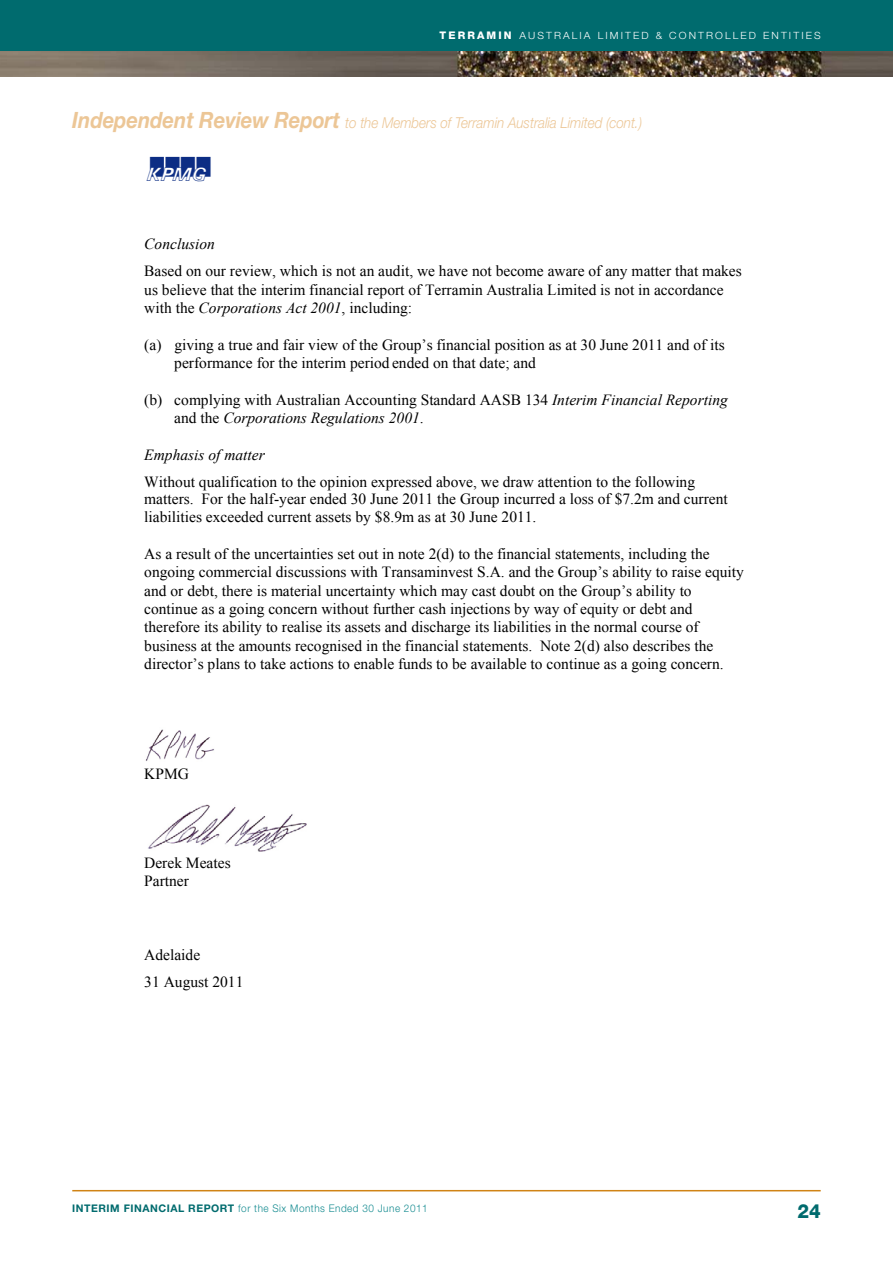
<style>
.page{position:relative;width:893px;height:1263px;background:#fff}
.page>*{position:absolute;margin:0;border:0;box-sizing:border-box;transform-origin:0 0}
.t1{font:800 19.5px "Helvetica Neue";color:#006b6e;scale:.95 1}
.t2{font:18.3px "KPMG Logo";color:#0c2d84}
.t3{font:15.45px/18.3px "Times New Roman";color:#000}
.t4{font:italic 15.45px "Times New Roman";color:#000}
.t5{font:italic 300 15px "Helvetica Neue";letter-spacing:-.005em;color:#ecc696;scale:.9 1}
.t6{font:300 10.5px "Helvetica Neue";letter-spacing:.05em;color:#148b90;scale:.95 1}
.t7{font:300 10.05px "Helvetica Neue";letter-spacing:.2em;color:#fff;scale:1.05 1}
.s1{font-weight:800;font-size:10.5px}
.s2{font-weight:700;font-size:22.5px}
.s3{font-style:italic}
.s4{font-weight:700;color:#006b6e}
</style>
<div class="page">
<div style="left:0;top:0;width:893px;height:55px;background:#006b6e"></div>
<hr style="left:72px;top:1190px;width:749px;height:1px;background:#d08315">
<img style="left:0;top:51px;width:893px;height:26px">
<img style="left:145px;top:729px;width:69px;height:32px">
<img style="left:148px;top:804px;width:159px;height:48px">
<p class="t7" style="left:440px;top:29px;width:93px"><span class="s1">TERRAMIN</span> AUSTRALIA</p>
<p class="t7" style="left:598px;top:29px;width:8px">LIMITED</p>
<p class="t7" style="left:656px;top:29px;width:40px">&amp; CONTR</p>
<p class="t7" style="left:715px;top:29px;width:18px">OLLED</p>
<p class="t7" style="left:763px;top:29px;width:16px">ENTITIES</p>
<p class="t5" style="left:72px;top:114px;width:635px"><span class="s2">Independent Review Report</span> to the Members of Terramin Australia Limited (cont.)</p>
<p class="t2" style="left:150px;top:164px;width:62px">ABCD</p>
<p class="t4" style="left:144px;top:233px;width:72px">Conclusion</p>
<p class="t3" style="left:144px;top:262px;width:599px">Based on our review, which is not an audit, we have not become aware of any matter that makes us believe that the interim financial report of Terramin Australia Limited is not in accordance with the <span class="s3">Corporations Act 2001</span>, including:</p>
<p class="t3" style="left:174px;top:335px;width:552px;text-indent:-30px">(a) giving a true and fair view of the Group’s financial position as at 30 June 2011 and of its performance for the interim period ended on that date; and</p>
<p class="t3" style="left:174px;top:390px;width:555px;text-indent:-30px">(b) complying with Australian Accounting Standard AASB 134 <span class="s3">Interim Financial Reporting </span>and the <span class="s3">Corporations Regulations 2001</span>.</p>
<p class="t4" style="left:144px;top:444px;width:122px">Emphasis of matter</p>
<p class="t3" style="left:144px;top:472px;width:585px;line-height:17.9px">Without qualification to the opinion expressed above, we draw attention to the following matters. For the half-year ended 30 June 2011 the Group incurred a loss of $7.2m and current liabilities exceeded current assets by $8.9m as at 30 June 2011.</p>
<p class="t3" style="left:144px;top:544px;width:601px">As a result of the uncertainties set out in note 2(d) to the financial statements, including the ongoing commercial discussions with Transaminvest S.A. and the Group’s ability to raise equity and or debt, there is material uncertainty which may cast doubt on the Group’s ability to continue as a going concern without further cash injections by way of equity or debt and therefore its ability to realise its assets and discharge its liabilities in the normal course of business at the amounts recognised in the financial statements. Note 2(d) also describes the director’s plans to take actions to enable funds to be available to continue as a going concern.</p>
<p class="t3" style="left:144px;top:764px;width:46px">KPMG</p>
<p class="t3" style="left:144px;top:853px;width:88px">Derek Meates<br>Partner</p>
<p class="t3" style="left:144px;top:940px;width:101px;line-height:27.5px">Adelaide<br>31 August 2011</p>
<p class="t6" style="left:72px;top:1201px;width:376px"><span class="s4">INTERIM FINANCIAL REPORT</span> FOR THE SIX MONTHS ENDED 30 JUNE 2011</p>
<p class="t1" style="left:797px;top:1200px;width:26px">24</p>
</div>
